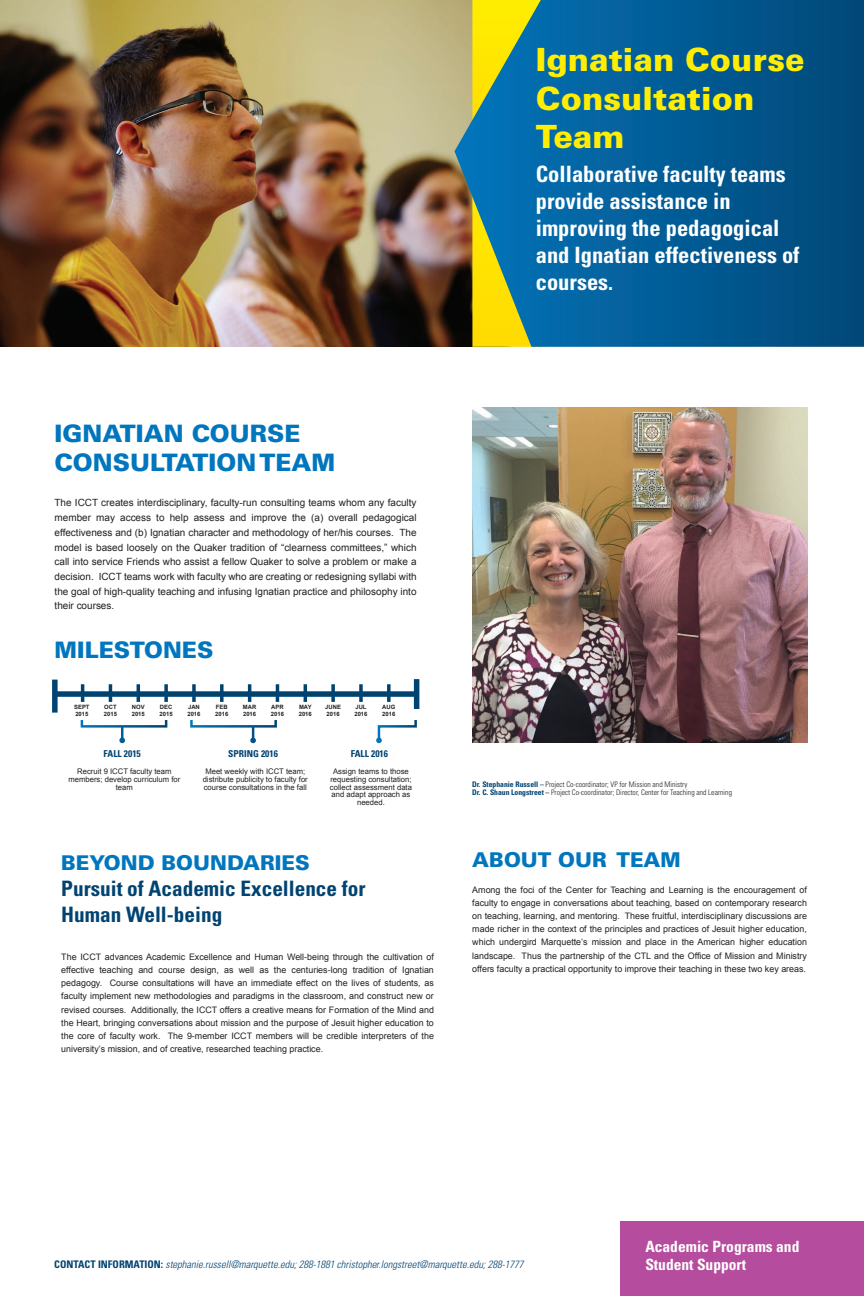
<style>
.page{position:relative;width:864px;height:1296px;background:#fff}
.page>*{position:absolute;margin:0;border:0;box-sizing:border-box;transform-origin:0 0}
.t1{font:900 32px/38.4px "Univers LT Std";color:#ffee01}
.t2{font:900 24px/28.8px "Univers LT Std";color:#0076be}
.t3{font:900 22.75px "Univers LT Std";color:#0076be}
.t4{font:700 condensed 22.5px/27px "Univers LT Std";color:#fff}
.t5{font:700 condensed 21.25px/25.9px "Univers LT Std";color:#004371}
.t6{font:900 20.4px "Univers LT Std";color:#0076be}
.t7{font:700 condensed 15.5px/18px "Univers LT Std";color:#fff}
.t8{font:italic 300 condensed 10.5px "Univers LT Std";color:#004371}
.t9{font:9.95px/14.7px "Arial";color:#231f20;text-align:justify}
.t10{font:700 condensed 9.5px "Univers LT Std";color:#004371}
.t11{font:8.9px/13.2px "Arial";color:#231f20;text-align:justify}
.t12{font:7.7px/7.7px "Arial";color:#231f20;text-align:center}
.t13{font:300 condensed 7.65px/8.1px "Univers LT Std";color:#231f20}
.t14{font:700 5.9px/6.8px "Arial";color:#231f20}
.s1{font-weight:700;color:#004371}
.s2{font-weight:700;font-style:normal}
</style>
<div class="page">
<img style="left:0;top:0;width:454px;height:347px">
<div style="left:621px;top:1221px;width:243px;height:75px;background:#b64c9d"></div>
<div style="left:52px;top:680px;width:6px;height:33px;background:#004371"></div>
<div style="left:414px;top:679px;width:5px;height:30px;background:#004371"></div>
<div style="left:55px;top:691px;width:362px;height:6px;background:#004371"></div>
<hr style="left:81px;top:684px;width:3px;height:18px;background:#004371">
<hr style="left:109px;top:684px;width:3px;height:18px;background:#004371">
<hr style="left:137px;top:684px;width:3px;height:18px;background:#004371">
<svg style="left:164px;top:684px;width:4px;height:18px"></svg>
<svg style="left:192px;top:684px;width:4px;height:18px"></svg>
<svg style="left:220px;top:684px;width:4px;height:18px"></svg>
<hr style="left:248px;top:684px;width:3px;height:18px;background:#004371">
<hr style="left:276px;top:684px;width:3px;height:18px;background:#004371">
<hr style="left:304px;top:684px;width:3px;height:18px;background:#004371">
<svg style="left:331px;top:684px;width:4px;height:18px"></svg>
<svg style="left:359px;top:684px;width:4px;height:18px"></svg>
<svg style="left:387px;top:684px;width:4px;height:18px"></svg>
<svg style="left:376px;top:720px;width:41px;height:23px"></svg>
<svg style="left:454px;top:0;width:410px;height:347px;background:#176589"></svg>
<img style="left:472px;top:408px;width:335px;height:335px">
<svg style="left:81px;top:720px;width:86px;height:23px"></svg>
<svg style="left:190px;top:720px;width:87px;height:23px"></svg>
<p class="t1" style="left:536px;top:40px;width:271px">Ignatian Course<br>Consultation<br>Team</p>
<p class="t4" style="left:536px;top:161px;width:265px">Collaborative faculty teams provide assistance in improving the pedagogical and Ignatian effectiveness of courses.</p>
<p class="t2" style="left:55px;top:419px;width:283px">IGNATIAN COURSE<br>CONSULTATION TEAM</p>
<p class="t9" style="left:55px;top:496px;width:364px">The ICCT creates interdisciplinary, faculty-run consulting teams whom any faculty member may access to help assess and improve the (a) overall pedagogical effectiveness and (b) Ignatian character and methodology of her/his courses. The model is based loosely on the Quaker tradition of “clearness committees,” which call into service Friends who assist a fellow Quaker to solve a problem or make a decision. ICCT teams work with faculty who are creating or redesigning syllabi with the goal of high-quality teaching and infusing Ignatian practice and philosophy into their courses.</p>
<p class="t3" style="left:55px;top:636px;width:160px">MILESTONES</p>
<p class="t14" style="left:74px;top:704px;width:17px">SEPT<br>2015</p>
<p class="t14" style="left:104px;top:704px;width:15px">OCT<br>2015</p>
<p class="t14" style="left:132px;top:704px;width:15px">NOV<br>2015</p>
<p class="t14" style="left:160px;top:704px;width:15px">DEC<br>2015</p>
<p class="t14" style="left:187px;top:704px;width:15px">JAN<br>2016</p>
<p class="t14" style="left:215px;top:704px;width:15px">FEB<br>2016</p>
<p class="t14" style="left:243px;top:704px;width:15px">MAR<br>2016</p>
<p class="t14" style="left:271px;top:704px;width:15px">APR<br>2016</p>
<p class="t14" style="left:299px;top:704px;width:15px">MAY<br>2016</p>
<p class="t14" style="left:325px;top:704px;width:17px">JUNE<br>2016</p>
<p class="t14" style="left:354px;top:704px;width:15px">JUL<br>2016</p>
<p class="t14" style="left:382px;top:704px;width:15px">AUG<br>2016</p>
<p class="t10" style="left:104px;top:748px;width:39px">FALL 2015</p>
<p class="t12" style="left:68px;top:768px;width:113px">Recruit 9 ICCT faculty team members; develop curriculum for team</p>
<p class="t10" style="left:228px;top:748px;width:51px">SPRING 2016</p>
<p class="t12" style="left:203px;top:768px;width:107px">Meet weekly with ICCT team; distribute publicity to faculty for course consultations in the fall</p>
<p class="t10" style="left:351px;top:748px;width:39px">FALL 2016</p>
<p class="t12" style="left:330px;top:768px;width:84px">Assign teams to those requesting consultation; collect assessment data and adapt approach as needed.</p>
<p class="t6" style="left:61px;top:850px;width:250px">BEYOND BOUNDARIES</p>
<p class="t5" style="left:61px;top:875px;width:306px">Pursuit of Academic Excellence for<br>Human Well-being</p>
<p class="t11" style="left:61px;top:950px;width:374px">The ICCT advances Academic Excellence and Human Well-being through the cultivation of effective teaching and course design, as well as the centuries-long tradition of Ignatian pedagogy. Course consultations will have an immediate effect on the lives of students, as faculty implement new methodologies and paradigms in the classroom, and construct new or revised courses. Additionally, the ICCT offers a creative means for Formation of the Mind and the Heart, bringing conversations about mission and the purpose of Jesuit higher education to the core of faculty work. The 9-member ICCT members will be credible interpreters of the university’s mission, and of creative, researched teaching practice.</p>
<p class="t13" style="left:472px;top:780px;width:261px"><span class="s1">Dr. Stephanie Russell –</span> Project Co-coordinator; VP for Mission and Ministry<br><span class="s1">Dr. C. Shaun Longstreet –</span> Project Co-coordinator; Director, Center for Teaching and Learning</p>
<p class="t6" style="left:472px;top:846px;width:210px">ABOUT OUR TEAM</p>
<p class="t11" style="left:472px;top:883px;width:336px">Among the foci of the Center for Teaching and Learning is the encouragement of faculty to engage in conversations about teaching, based on contemporary research on teaching, learning, and mentoring. These fruitful, interdisciplinary discussions are made richer in the context of the principles and practices of Jesuit higher education, which undergird Marquette’s mission and place in the American higher education landscape. Thus the partnership of the CTL and the Office of Mission and Ministry offers faculty a practical opportunity to improve their teaching in these two key areas.</p>
<p class="t8" style="left:54px;top:1258px;width:471px"><span class="s2">CONTACT INFORMATION:</span> stephanie.russell@marquette.edu; 288-1881 christopher.longstreet@marquette.edu; 288-1777</p>
<p class="t7" style="left:645px;top:1237px;width:156px">Academic Programs and<br>Student Support</p>
</div>
